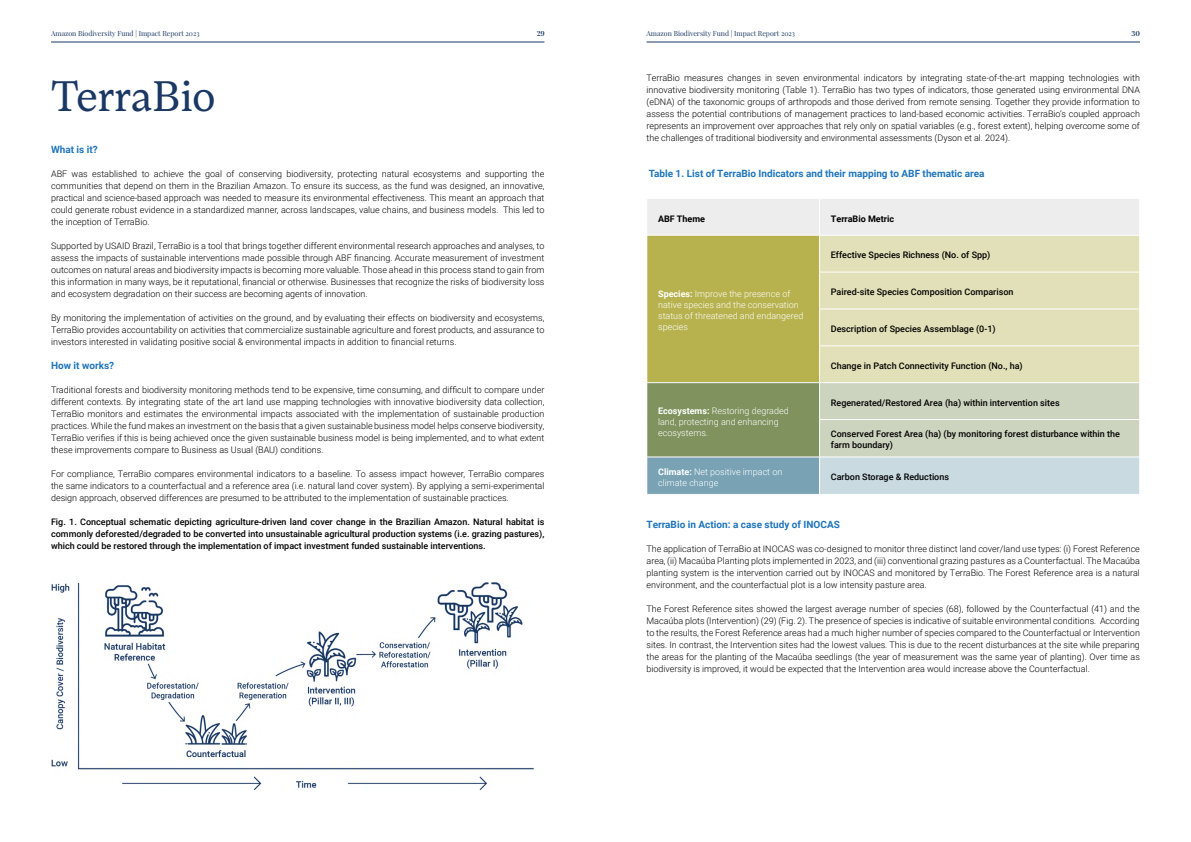
<style>
.page{position:relative;width:1191px;height:842px;background:#fff}
.page>*{position:absolute;margin:0;border:0;box-sizing:border-box;transform-origin:0 0}
.t1{font:43px "Loretta";color:#1a3863}
.t2{font:700 10px "Roboto";color:#1e75bc}
.t3{font:300 9px/12px "Roboto";color:#000;text-align:justify}
.t4{font:500 9px/12px "Roboto";color:#000;text-align:justify}
.t5{font:300 9px/11px "Roboto";color:#fff}
.t6{font:700 9px "Roboto";color:#000}
.t7{font:7px "Playfair Display";color:#1a3863}
.t8{font:700 7px "Playfair Display";color:#1a3863}
.s1{font-weight:700}
</style>
<div class="page">
<div style="left:647px;top:199px;width:492px;height:36px;background:#ededed"></div>
<div style="left:647px;top:235px;width:172px;height:148px;background:#b7b24e"></div>
<div style="left:820px;top:236px;width:319px;height:146px;background:#e2e0b8"></div>
<div style="left:647px;top:383px;width:172px;height:74px;background:#80935f"></div>
<div style="left:820px;top:383px;width:319px;height:74px;background:#ccd4bf"></div>
<div style="left:647px;top:457px;width:172px;height:37px;background:#79a3b5"></div>
<div style="left:819px;top:457px;width:320px;height:37px;background:#c9dae1"></div>
<hr style="left:819px;top:272px;width:321px;height:1px;background:#fff">
<hr style="left:819px;top:309px;width:321px;height:1px;background:#fff">
<hr style="left:819px;top:346px;width:321px;height:1px;background:#fff">
<hr style="left:646px;top:382px;width:173px;height:1px;background:#fff">
<hr style="left:819px;top:419px;width:321px;height:1px;background:#fff">
<hr style="left:646px;top:457px;width:173px;height:1px;background:#fff">
<hr style="left:819px;top:457px;width:321px;height:1px;background:#fff">
<hr style="left:819px;top:457px;width:1px;height:37px;background:#fff">
<hr style="left:819px;top:199px;width:1px;height:36px;background:#fff">
<hr style="left:646px;top:235px;width:173px;height:1px;background:#fff">
<img style="left:52px;top:582px;width:482px;height:209px">
<hr style="left:51px;top:42px;width:493px;height:1px;background:#1a3863">
<hr style="left:646px;top:42px;width:494px;height:1px;background:#1a3863">
<p class="t7" style="left:51px;top:28px;width:150px">Amazon Biodiversity Fund | Impact Report 2023</p>
<p class="t8" style="left:537px;top:28px;width:10px">29</p>
<p class="t7" style="left:646px;top:28px;width:150px">Amazon Biodiversity Fund | Impact Report 2023</p>
<p class="t8" style="left:1131px;top:28px;width:10px">30</p>
<h1 class="t1" style="left:51px;top:73px;width:166px">TerraBio</h1>
<p class="t2" style="left:51px;top:142px;width:48px">What is it?</p>
<p class="t3" style="left:51px;top:167px;width:495px">ABF was established to achieve the goal of conserving biodiversity, protecting natural ecosystems and supporting the communities that depend on them in the Brazilian Amazon. To ensure its success, as the fund was designed, an innovative, practical and science-based approach was needed to measure its environmental effectiveness. This meant an approach that could generate robust evidence in a standardized manner, across landscapes, value chains, and business models. This led to the inception of TerraBio.</p>
<p class="t3" style="left:51px;top:239px;width:495px">Supported by USAID Brazil, TerraBio is a tool that brings together different environmental research approaches and analyses, to assess the impacts of sustainable interventions made possible through ABF financing. Accurate measurement of investment outcomes on natural areas and biodiversity impacts is becoming more valuable. Those ahead in this process stand to gain from this information in many ways, be it reputational, financial or otherwise. Businesses that recognize the risks of biodiversity loss and ecosystem degradation on their success are becoming agents of innovation.</p>
<p class="t3" style="left:51px;top:311px;width:495px">By monitoring the implementation of activities on the ground, and by evaluating their effects on biodiversity and ecosystems, TerraBio provides accountability on activities that commercialize sustainable agriculture and forest products, and assurance to investors interested in validating positive social &amp; environmental impacts in addition to financial returns.</p>
<p class="t2" style="left:51px;top:358px;width:65px">How it works?</p>
<p class="t3" style="left:51px;top:383px;width:495px">Traditional forests and biodiversity monitoring methods tend to be expensive, time consuming, and difficult to compare under different contexts. By integrating state of the art land use mapping technologies with innovative biodiversity data collection, TerraBio monitors and estimates the environmental impacts associated with the implementation of sustainable production practices. While the fund makes an investment on the basis that a given sustainable business model helps conserve biodiversity, TerraBio verifies if this is being achieved once the given sustainable business model is being implemented, and to what extent these improvements compare to Business as Usual (BAU) conditions.</p>
<p class="t3" style="left:51px;top:467px;width:495px">For compliance, TerraBio compares environmental indicators to a baseline. To assess impact however, TerraBio compares the same indicators to a counterfactual and a reference area (i.e. natural land cover system). By applying a semi-experimental design approach, observed differences are presumed to be attributed to the implementation of sustainable practices.</p>
<p class="t4" style="left:51px;top:515px;width:495px">Fig. 1. Conceptual schematic depicting agriculture-driven land cover change in the Brazilian Amazon. Natural habitat is commonly deforested/degraded to be converted into unsustainable agricultural production systems (i.e. grazing pastures), which could be restored through the implementation of impact investment funded sustainable interventions.</p>
<p class="t3" style="left:646px;top:71px;width:495px">TerraBio measures changes in seven environmental indicators by integrating state-of-the-art mapping technologies with innovative biodiversity monitoring (Table 1). TerraBio has two types of indicators, those generated using environmental DNA (eDNA) of the taxonomic groups of arthropods and those derived from remote sensing. Together they provide information to assess the potential contributions of management practices to land-based economic activities. TerraBio’s coupled approach represents an improvement over approaches that rely only on spatial variables (e.g., forest extent), helping overcome some of the challenges of traditional biodiversity and environmental assessments (Dyson et al. 2024).</p>
<p class="t2" style="left:648px;top:166px;width:337px">Table 1. List of TerraBio Indicators and their mapping to ABF thematic area</p>
<p class="t6" style="left:658px;top:212px;width:48px">ABF Theme</p>
<p class="t6" style="left:831px;top:212px;width:65px">TerraBio Metric</p>
<p class="t5" style="left:658px;top:288px;width:147px"><span class="s1">Species:</span> Improve the presence of native species and the conservation status of threatened and endangered species</p>
<p class="t5" style="left:658px;top:404px;width:132px"><span class="s1">Ecosystems:</span> Restoring degraded land, protecting and enhancing ecosystems.</p>
<p class="t4" style="left:831px;top:249px;width:161px">Effective Species Richness (No. of Spp)</p>
<p class="t4" style="left:831px;top:286px;width:184px">Paired-site Species Composition Comparison</p>
<p class="t4" style="left:831px;top:323px;width:166px">Description of Species Assemblage (0-1)</p>
<p class="t4" style="left:831px;top:359px;width:193px">Change in Patch Connectivity Function (No., ha)</p>
<p class="t4" style="left:831px;top:396px;width:230px">Regenerated/Restored Area (ha) within intervention sites</p>
<p class="t4" style="left:831px;top:428px;width:290px;line-height:11px">Conserved Forest Area (ha) (by monitoring forest disturbance within the farm boundary)</p>
<p class="t5" style="left:658px;top:466px;width:126px"><span class="s1">Climate:</span> Net positive impact on climate change</p>
<p class="t4" style="left:831px;top:471px;width:120px">Carbon Storage &amp; Reductions</p>
<p class="t2" style="left:646px;top:517px;width:195px">TerraBio in Action: a case study of INOCAS</p>
<p class="t3" style="left:646px;top:542px;width:495px">The application of TerraBio at INOCAS was co-designed to monitor three distinct land cover/land use types: (i) Forest Reference area, (ii) Macaúba Planting plots implemented in 2023, and (iii) conventional grazing pastures as a Counterfactual. The Macaúba planting system is the intervention carried out by INOCAS and monitored by TerraBio. The Forest Reference area is a natural environment, and the counterfactual plot is a low intensity pasture area.</p>
<p class="t3" style="left:646px;top:602px;width:495px">The Forest Reference sites showed the largest average number of species (68), followed by the Counterfactual (41) and the Macaúba plots (Intervention) (29) (Fig. 2). The presence of species is indicative of suitable environmental conditions. According to the results, the Forest Reference areas had a much higher number of species compared to the Counterfactual or Intervention sites. In contrast, the Intervention sites had the lowest values. This is due to the recent disturbances at the site while preparing the areas for the planting of the Macaúba seedlings (the year of measurement was the same year of planting). Over time as biodiversity is improved, it would be expected that the Intervention area would increase above the Counterfactual.</p>
</div>
